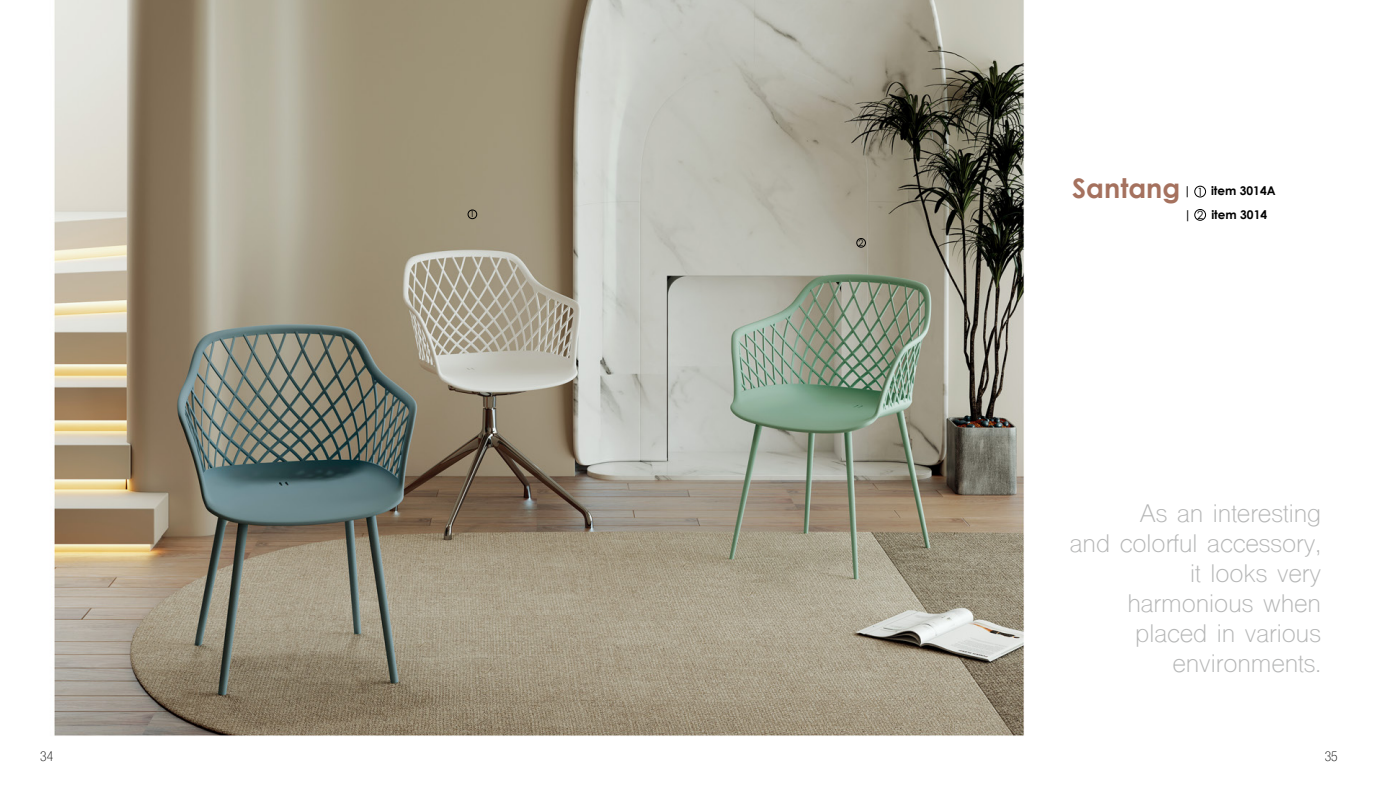
<style>
.page{position:relative;width:1378px;height:791px;background:#fff}
.page>*{position:absolute;margin:0;border:0;box-sizing:border-box;transform-origin:0 0}
.t1{font:700 27px "Century Gothic";color:#a5715e}
.t2{font:24px/30px "Shree Dev 0714";color:#b5b6b6;text-align:right}
.t3{font:100 condensed 13.5px "Helvetica Neue LT Std";color:#000}
.t4{font:700 12px "Century Gothic";color:#000}
.t5{font:11.25px/23px "Century Gothic";color:#000}
.t6{font:9px "Century Gothic";color:#000}
</style>
<div class="page">
<img style="left:54px;top:0;width:1153px;height:736px">
<div style="left:468px;top:210px;width:9px;height:9px;border:1px solid #000;border-radius:50%"></div>
<div style="left:1194px;top:186px;width:11px;height:11px;border:1px solid #000;border-radius:50%"></div>
<div style="left:1194px;top:209px;width:11px;height:11px;border:1px solid #000;border-radius:50%"></div>
<div style="left:856px;top:238px;width:9px;height:9px;border:1px solid #000;border-radius:50%"></div>
<p class="t3" style="left:40px;top:749px;width:14px">34</p>
<p class="t6" style="left:470px;top:208px;width:6px">1</p>
<p class="t6" style="left:858px;top:236px;width:6px">2</p>
<p class="t1" style="left:1072px;top:168px;width:109px">Santang</p>
<p class="t4" style="left:1183px;top:182px;width:9px">|</p>
<p class="t4" style="left:1211px;top:182px;width:66px">item 3014A</p>
<p class="t4" style="left:1184px;top:205px;width:9px">|</p>
<p class="t4" style="left:1211px;top:205px;width:57px">item 3014</p>
<p class="t5" style="left:1197px;top:180px;width:8px">1<br>2</p>
<p class="t2" style="left:1070px;top:501px;width:253px">As an interesting<br>and colorful accessory, it looks very harmonious when placed in various environments.</p>
<p class="t3" style="left:1324px;top:749px;width:14px">35</p>
</div>
